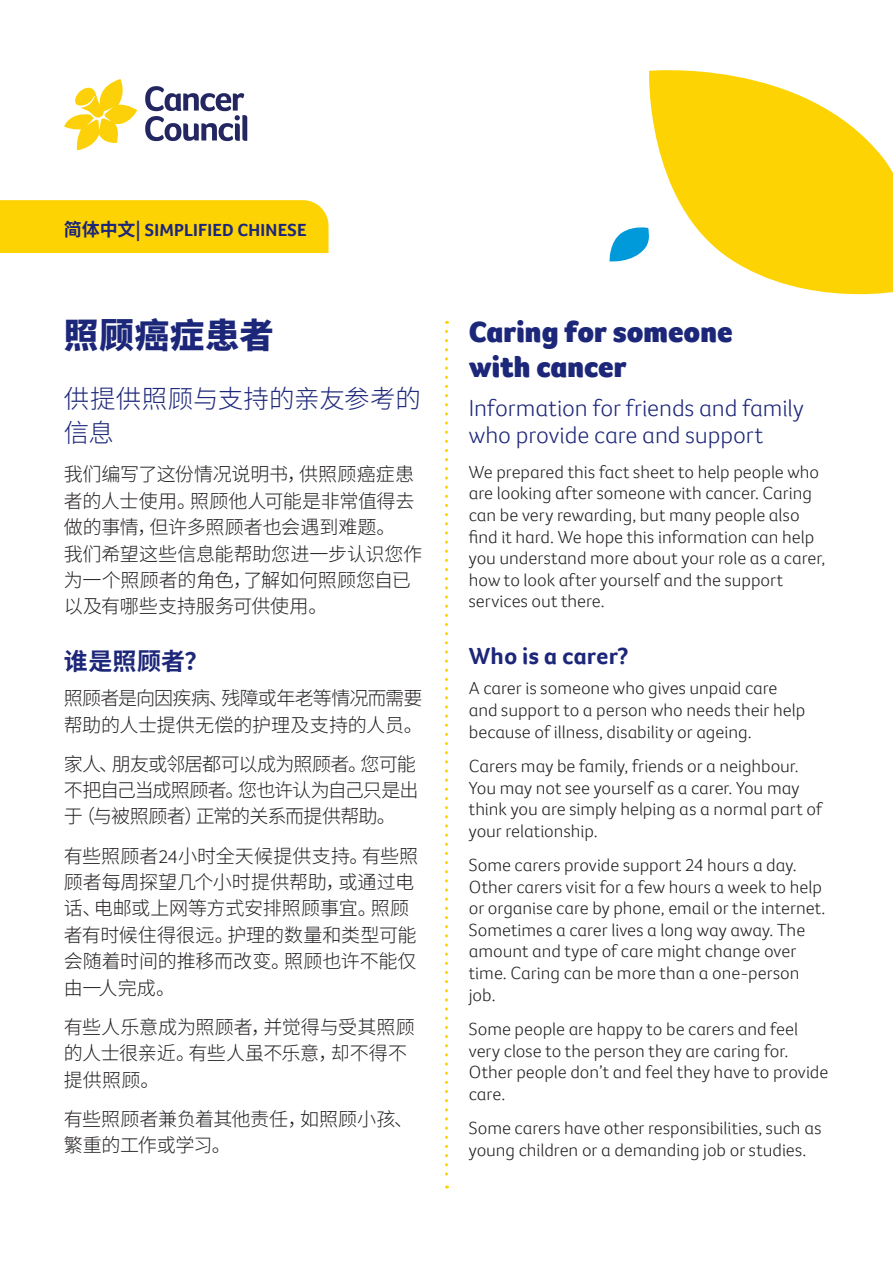
<style>
.page{position:relative;width:893px;height:1263px;background:#fff}
.page>*{position:absolute;margin:0;border:0;box-sizing:border-box;transform-origin:0 0}
.t1{font:800 34.5px "Source Han Sans CN";letter-spacing:.025em;color:#1d2779}
.t2{font:900 30px/34.5px "Foco CC";color:#1d2779}
.t3{font:300 25.5px/34.5px "Source Han Sans CN";letter-spacing:-.005em;color:#1d2779}
.t4{font:300 24px/27px "Foco CC";letter-spacing:-.005em;color:#1d2779}
.t5{font:700 24px "Foco CC";letter-spacing:.005em;color:#1d2779}
.t6{font:700 24px "Source Han Sans CN";letter-spacing:.015em;color:#1d2779}
.t7{font:300 19.05px/26.4px "Source Han Sans CN";letter-spacing:-.015em;color:#231f20}
.t8{font:300 19.05px/26.4px "Source Han Sans CN";letter-spacing:-.05em;color:#231f20}
.t9{font:300 18px/21.6px "Foco CC";color:#231f20}
.t10{font:700 18px "Foco CC";letter-spacing:.015em;color:#1d2779}
.s1{font-family:"Source Han Sans CN"}
.s2{font-family:"Foco CC"}
</style>
<div class="page">
<svg style="left:445px;top:331px;width:3px;height:857px"></svg>
<div style="left:0;top:200px;width:329px;height:53px;background:#fed304"></div>
<svg style="left:64px;top:79px;width:73px;height:71px"></svg>
<svg style="left:145px;top:86px;width:102px;height:55px"></svg>
<svg style="left:649px;top:70px;width:244px;height:225px;fill:#fed304"></svg>
<svg style="left:609px;top:225px;width:42px;height:38px"></svg>
<p class="t10" style="left:64px;top:218px;width:244px"><span class="s1">简体中文|</span> SIMPLIFIED CHINESE</p>
<h1 class="t1" style="left:64px;top:316px;width:212px">照顾癌症患者</h1>
<h3 class="t3" style="left:64px;top:382px;width:359px">供提供照顾与支持的亲友参考的信息</h3>
<p class="t7" style="left:64px;top:462px;width:360px">我们编写了这份情况说明书，供照顾癌症患者的人士使用。照顾他人可能是非常值得去做的事情，但许多照顾者也会遇到难题。<br>我们希望这些信息能帮助您进一步认识您作为一个照顾者的角色，了解如何照顾您自已以及有哪些支持服务可供使用。</p>
<h3 class="t6" style="left:64px;top:648px;width:146px">谁是照顾者？</h3>
<p class="t7" style="left:64px;top:685px;width:361px">照顾者是向因疾病、残障或年老等情况而需要帮助的人士提供无偿的护理及支持的人员。</p>
<p class="t8" style="left:64px;top:751px;width:356px">家人、朋友或邻居都可以成为照顾者。您可能不把自己当成照顾者。您也许认为自己只是出于（与被照顾者）正常的关系而提供帮助。</p>
<p class="t7" style="left:64px;top:843px;width:356px">有些照顾者<span class="s2">24</span>小时全天候提供支持。有些照顾者每周探望几个小时提供帮助，或通过电话、电邮或上网等方式安排照顾事宜。照顾者有时候住得很远。护理的数量和类型可能会随着时间的推移而改变。照顾也许不能仅由一人完成。</p>
<p class="t7" style="left:64px;top:1014px;width:353px">有些人乐意成为照顾者，并觉得与受其照顾的人士很亲近。有些人虽不乐意，却不得不提供照顾。</p>
<p class="t7" style="left:64px;top:1106px;width:351px">有些照顾者兼负着其他责任，如照顾小孩、繁重的工作或学习。</p>
<h2 class="t2" style="left:469px;top:314px;width:265px">Caring for someone with cancer</h2>
<h3 class="t4" style="left:469px;top:395px;width:336px">Information for friends and family who provide care and support</h3>
<p class="t9" style="left:469px;top:461px;width:358px">We prepared this fact sheet to help people who are looking after someone with cancer. Caring can be very rewarding, but many people also find it hard. We hope this information can help you understand more about your role as a carer, how to look after yourself and the support services out there.</p>
<h3 class="t5" style="left:469px;top:640px;width:161px">Who is a carer?</h3>
<p class="t9" style="left:469px;top:677px;width:338px">A carer is someone who gives unpaid care and support to a person who needs their help because of illness, disability or ageing.</p>
<p class="t9" style="left:469px;top:755px;width:355px">Carers may be family, friends or a neighbour.<br>You may not see yourself as a carer. You may think you are simply helping as a normal part of your relationship.</p>
<p class="t9" style="left:469px;top:854px;width:358px">Some carers provide support 24 hours a day.<br>Other carers visit for a few hours a week to help or organise care by phone, email or the internet.<br>Sometimes a carer lives a long way away. The amount and type of care might change over time. Caring can be more than a one-person job.</p>
<p class="t9" style="left:469px;top:1018px;width:361px">Some people are happy to be carers and feel very close to the person they are caring for.<br>Other people don’t and feel they have to provide care.</p>
<p class="t9" style="left:469px;top:1117px;width:354px">Some carers have other responsibilities, such as young children or a demanding job or studies.</p>
</div>
